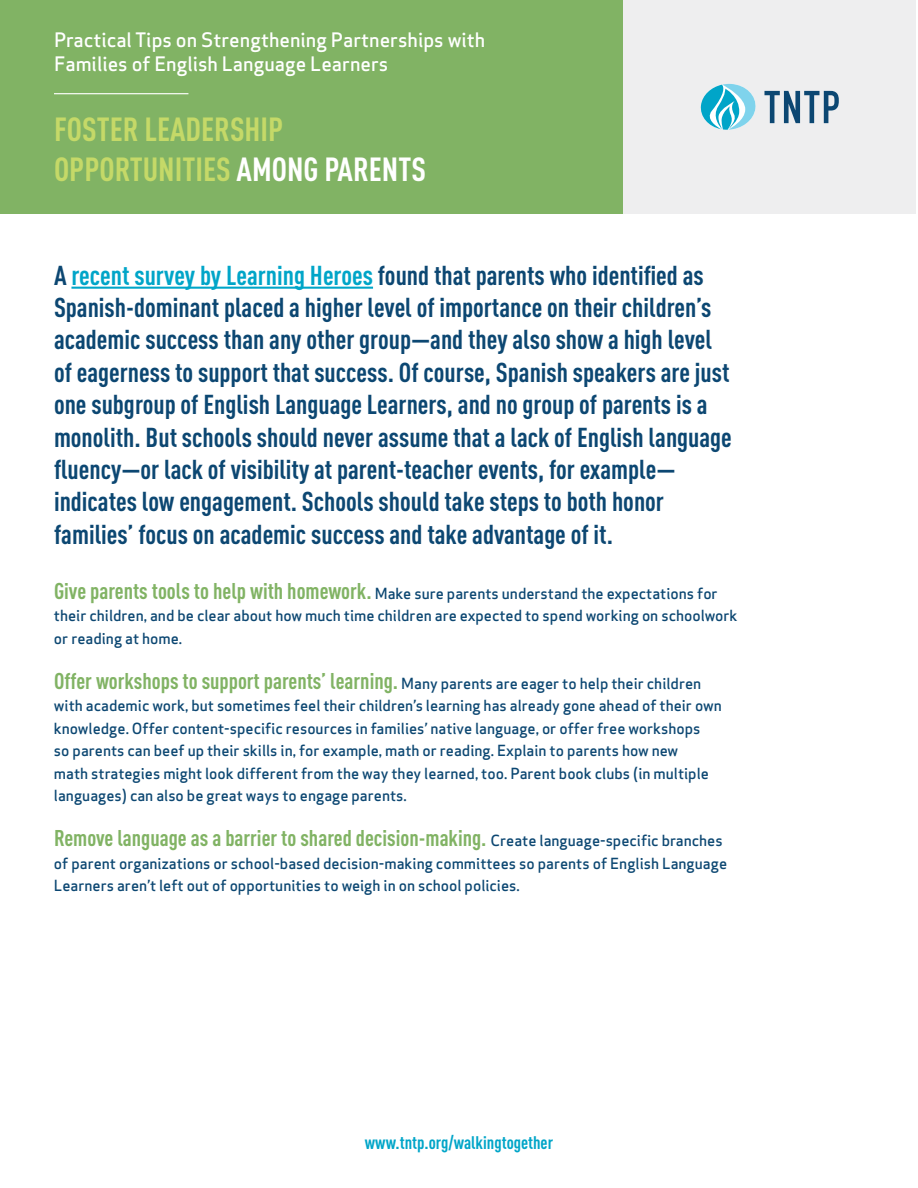
<style>
.page{position:relative;width:918px;height:1188px;background:#fff}
.page>*{position:absolute;margin:0;border:0;box-sizing:border-box;transform-origin:0 0}
.t1{font:700 33px/39.6px "DIN Cond";color:#c5d968}
.t2{font:700 27px/32.4px "DIN Cond";color:#0c4772}
.t3{font:700 22.5px "DIN Cond";color:#81b364}
.t4{font:19.5px/23.4px "Apex Sans Medium ST";color:#fff}
.t5{font:700 18px "DIN Cond";color:#00a5c8}
.t6{font:15px/22.5px "Apex Sans Medium ST";color:#0c4772}
.s1{color:#fff}
.s2{color:#00a5c8}
.s3{font-family:"DIN Cond";font-weight:700;font-size:22.5px;color:#81b364}
.s4{font-family:"Apex Sans Medium ST";font-weight:400;font-size:15px;color:#0c4772}
</style>
<div class="page">
<div style="left:0;top:0;width:623px;height:213px;background:#81b364"></div>
<div style="left:623px;top:1px;width:293px;height:213px;background:#eeeeef"></div>
<svg style="left:700px;top:84px;width:56px;height:46px"></svg>
<svg style="left:764px;top:91px;width:75px;height:32px"></svg>
<hr style="left:71px;top:287px;width:302px;height:2px;background:#00a5c8">
<hr style="left:54px;top:93px;width:134px;height:1px;background:#fff">
<h3 class="t4" style="left:54px;top:28px;width:433px">Practical Tips on Strengthening Partnerships with<br>Families of English Language Learners</h3>
<h1 class="t1" style="left:54px;top:109px;width:373px">FOSTER LEADERSHIP<br>OPPORTUNITIES <span class="s1">AMONG PARENTS</span></h1>
<p class="t2" style="left:54px;top:258px;width:679px">A <span class="s2">recent survey by Learning Heroes</span> found that parents who identified as Spanish-dominant placed a higher level of importance on their children’s academic success than any other group—and they also show a high level of eagerness to support that success. Of course, Spanish speakers are just one subgroup of English Language Learners, and no group of parents is a monolith. But schools should never assume that a lack of English language fluency—or lack of visibility at parent-teacher events, for example— indicates low engagement. Schools should take steps to both honor families’ focus on academic success and take advantage of it.</p>
<p class="t6" style="left:54px;top:582px;width:685px"><span class="s3">Give parents tools to help with homework.</span> Make sure parents understand the expectations for their children, and be clear about how much time children are expected to spend working on schoolwork or reading at home.</p>
<h3 class="t3" style="left:54px;top:667px;width:649px">Offer workshops to support parents’ learning. <span class="s4">Many parents are eager to help their children</span></h3>
<p class="t6" style="left:54px;top:694px;width:669px">with academic work, but sometimes feel their children’s learning has already gone ahead of their own knowledge. Offer content-specific resources in families’ native language, or offer free workshops<br>so parents can beef up their skills in, for example, math or reading. Explain to parents how new<br>math strategies might look different from the way they learned, too. Parent book clubs (in multiple languages) can also be great ways to engage parents.</p>
<h3 class="t3" style="left:54px;top:824px;width:670px">Remove language as a barrier to shared decision-making. <span class="s4">Create language-specific branches</span></h3>
<p class="t6" style="left:54px;top:852px;width:675px">of parent organizations or school-based decision-making committees so parents of English Language<br>Learners aren’t left out of opportunities to weigh in on school policies.</p>
<p class="t5" style="left:365px;top:1131px;width:190px">www.tntp.org/walkingtogether</p>
</div>
